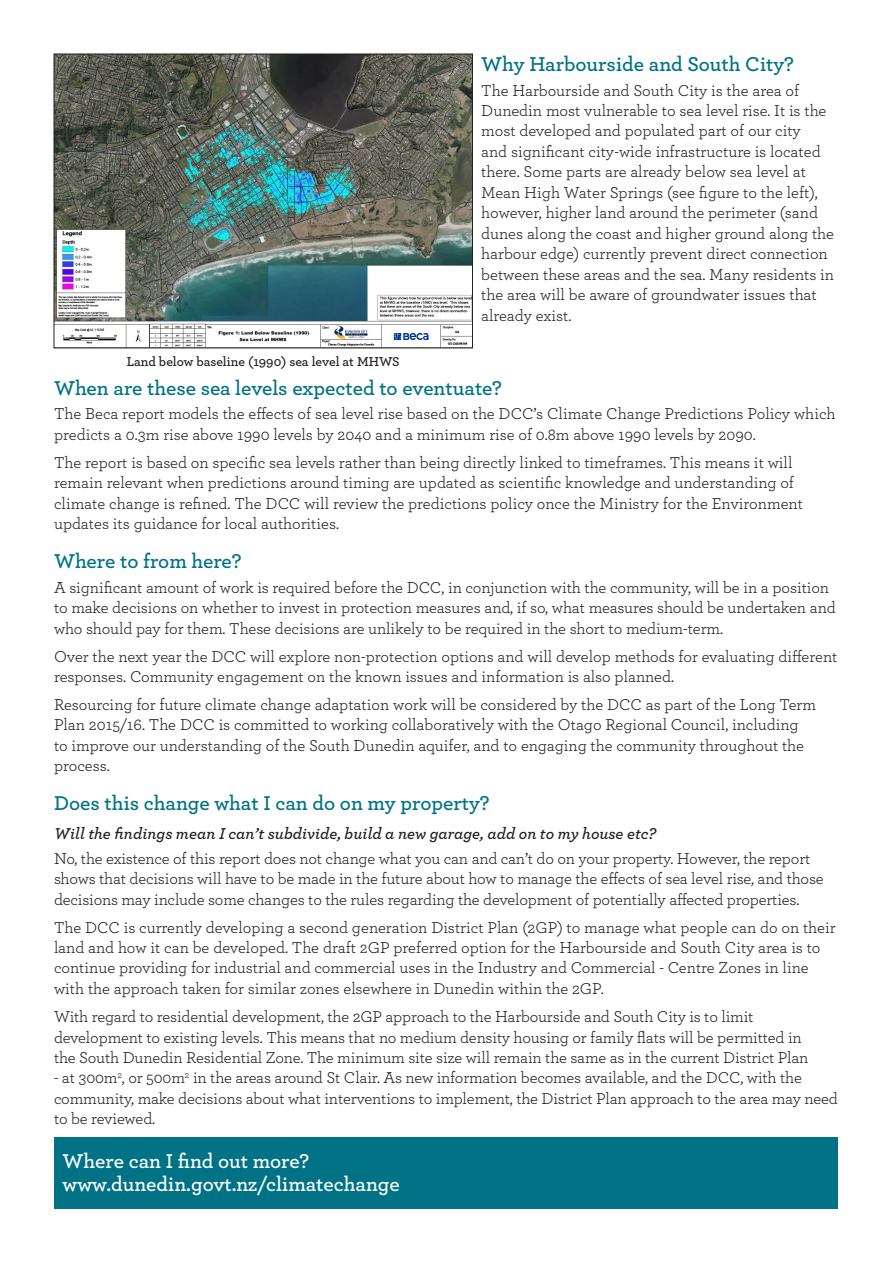
<style>
.page{position:relative;width:893px;height:1263px;background:#fff}
.page>*{position:absolute;margin:0;border:0;box-sizing:border-box;transform-origin:0 0}
.t1{font:600 21px "Archer";color:#007285}
.t2{font:600 21px "Archer";color:#fff}
.Normal__Web{font:16.5px/20.4px "Archer";letter-spacing:-.01em;color:#231f20}
.t3{font:italic 600 16.5px "Archer";color:#231f20}
.t4{font:600 13.5px "Archer";color:#231f20}
</style>
<div class="page">
<div style="left:54px;top:1137px;width:784px;height:72px;background:#007285"></div>
<img style="left:56px;top:56px;width:415px;height:290px">
<div style="left:54px;top:54px;width:419px;height:294px;border:1px solid #231f20"></div>
<p class="t4" style="left:127px;top:351px;width:274px">Land below baseline (1990) sea level at MHWS</p>
<p class="t1" style="left:481px;top:48px;width:314px">Why Harbourside and South City?</p>
<p class="Normal__Web" style="left:481px;top:79px;width:354px">The Harbourside and South City is the area of Dunedin most vulnerable to sea level rise. It is the most developed and populated part of our city<br>and significant city-wide infrastructure is located there. Some parts are already below sea level at Mean High Water Springs (see figure to the left), however, higher land around the perimeter (sand dunes along the coast and higher ground along the harbour edge) currently prevent direct connection between these areas and the sea. Many residents in the area will be aware of groundwater issues that already exist.</p>
<p class="t1" style="left:54px;top:372px;width:449px">When are these sea levels expected to eventuate?</p>
<p class="Normal__Web" style="left:54px;top:403px;width:783px">The Beca report models the effects of sea level rise based on the DCC’s Climate Change Predictions Policy which predicts a 0.3m rise above 1990 levels by 2040 and a minimum rise of 0.8m above 1990 levels by 2090.</p>
<p class="Normal__Web" style="left:54px;top:451px;width:750px">The report is based on specific sea levels rather than being directly linked to timeframes. This means it will remain relevant when predictions around timing are updated as scientific knowledge and understanding of climate change is refined. The DCC will review the predictions policy once the Ministry for the Environment updates its guidance for local authorities.</p>
<p class="t1" style="left:54px;top:545px;width:189px">Where to from here?</p>
<p class="Normal__Web" style="left:54px;top:576px;width:783px">A significant amount of work is required before the DCC, in conjunction with the community, will be in a position to make decisions on whether to invest in protection measures and, if so, what measures should be undertaken and who should pay for them. These decisions are unlikely to be required in the short to medium-term.</p>
<p class="Normal__Web" style="left:54px;top:645px;width:785px">Over the next year the DCC will explore non-protection options and will develop methods for evaluating different responses. Community engagement on the known issues and information is also planned.</p>
<p class="Normal__Web" style="left:54px;top:693px;width:764px">Resourcing for future climate change adaptation work will be considered by the DCC as part of the Long Term Plan 2015/16. The DCC is committed to working collaboratively with the Otago Regional Council, including to improve our understanding of the South Dunedin aquifer, and to engaging the community throughout the process.</p>
<p class="t1" style="left:54px;top:787px;width:437px">Does this change what I can do on my property?</p>
<p class="t3" style="left:54px;top:821px;width:604px">Will the findings mean I can’t subdivide, build a new garage, add on to my house etc?</p>
<p class="Normal__Web" style="left:54px;top:847px;width:771px">No, the existence of this report does not change what you can and can’t do on your property. However, the report shows that decisions will have to be made in the future about how to manage the effects of sea level rise, and those decisions may include some changes to the rules regarding the development of potentially affected properties.</p>
<p class="Normal__Web" style="left:54px;top:916px;width:783px">The DCC is currently developing a second generation District Plan (2GP) to manage what people can do on their land and how it can be developed. The draft 2GP preferred option for the Harbourside and South City area is to continue providing for industrial and commercial uses in the Industry and Commercial - Centre Zones in line with the approach taken for similar zones elsewhere in Dunedin within the 2GP.</p>
<p class="Normal__Web" style="left:54px;top:1005px;width:756px">With regard to residential development, the 2GP approach to the Harbourside and South City is to limit development to existing levels. This means that no medium density housing or family flats will be permitted in the South Dunedin Residential Zone. The minimum site size will remain the same as in the current District Plan</p>
<p class="Normal__Web" style="left:54px;top:1067px;width:785px">- at 300m<sup>2</sup>, or 500m<sup>2</sup> in the areas around St Clair. As new information becomes available, and the DCC, with the community, make decisions about what interventions to implement, the District Plan approach to the area may need to be reviewed.</p>
<p class="t2" style="left:63px;top:1145px;width:248px">Where can I find out more?</p>
<p class="t2" style="left:63px;top:1168px;width:339px">www.dunedin.govt.nz/climatechange</p>
</div>
